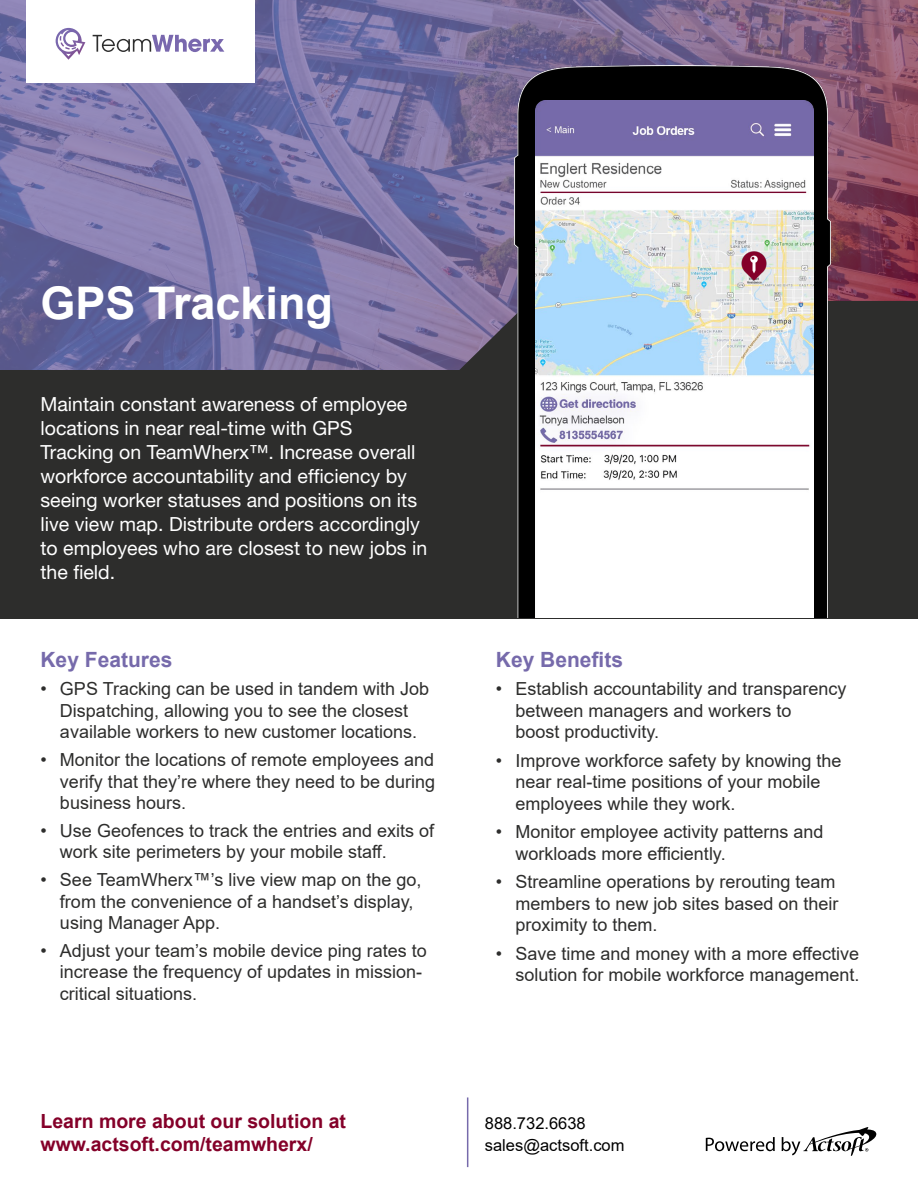
<style>
.page{position:relative;width:918px;height:1188px;background:#fff}
.page>*{position:absolute;margin:0;border:0;box-sizing:border-box;transform-origin:0 0}
.t1{font:700 45px "Arial";color:#fff}
.t2{font:700 21px "Arial";color:#766aab}
.t3{font:19.5px/24px "Helvetica Neue";color:#fff}
.t4{font:700 19.5px/23.4px "Arial";color:#840029}
.t5{font:18px/21.6px "Arial";color:#2d2d2c}
.t6{font:16.5px/22.2px "Arial";color:#000}
</style>
<div class="page">
<hr style="left:467px;top:1097px;width:1px;height:70px;background:#766aab">
<svg style="left:706px;top:1137px;width:69px;height:14px"></svg>
<svg style="left:782px;top:1127px;width:94px;height:29px"></svg>
<svg style="left:0;top:0;width:918px;height:370px;background:#786a98"></svg>
<svg style="left:330px;top:301px;width:588px;height:69px;background:#635a75"></svg>
<div style="left:0;top:370px;width:918px;height:248px;background:#2d2d2c"></div>
<img style="left:515px;top:65px;width:316px;height:553px">
<img style="left:535px;top:100px;width:279px;height:518px">
<img style="left:741px;top:250px;width:25px;height:30px">
<div style="left:26px;top:0;width:228px;height:82px;background:#fff"></div>
<svg style="left:56px;top:28px;width:29px;height:32px"></svg>
<svg style="left:93px;top:35px;width:131px;height:17px"></svg>
<h1 class="t1" style="left:40px;top:271px;width:294px">GPS Tracking</h1>
<p class="t3" style="left:40px;top:392px;width:388px">Maintain constant awareness of employee locations in near real-time with GPS Tracking on TeamWherx™. Increase overall workforce accountability and efficiency by seeing worker statuses and positions on its live view map. Distribute orders accordingly to employees who are closest to new jobs in the field.</p>
<p class="t2" style="left:40px;top:645px;width:133px">Key Features</p>
<p class="t5" style="left:40px;top:678px;width:390px;text-align:center">• GPS Tracking can be used in tandem with Job<br>Dispatching, allowing you to see the closest available workers to new customer locations.</p>
<p class="t5" style="left:60px;top:749px;width:377px;text-align:justify;text-indent:-19px">• Monitor the locations of remote employees and verify that they’re where they need to be during business hours.</p>
<p class="t5" style="left:60px;top:820px;width:376px;text-indent:-19px">• Use Geofences to track the entries and exits of work site perimeters by your mobile staff.</p>
<p class="t5" style="left:60px;top:869px;width:363px;text-indent:-19px">• See TeamWherx™’s live view map on the go, from the convenience of a handset’s display, using Manager App.</p>
<p class="t5" style="left:60px;top:940px;width:368px;text-indent:-19px">• Adjust your team’s mobile device ping rates to increase the frequency of updates in mission&shy;critical situations.</p>
<p class="t4" style="left:40px;top:1109px;width:307px">Learn more about our solution at www.actsoft.com/teamwherx/</p>
<p class="t2" style="left:496px;top:645px;width:129px">Key Benefits</p>
<p class="t5" style="left:515px;top:678px;width:333px;text-indent:-19px">• Establish accountability and transparency between managers and workers to<br>boost productivity.</p>
<p class="t5" style="left:515px;top:750px;width:328px;text-indent:-19px">• Improve workforce safety by knowing the near real-time positions of your mobile employees while they work.</p>
<p class="t5" style="left:515px;top:821px;width:310px;text-indent:-19px">• Monitor employee activity patterns and workloads more efficiently.</p>
<p class="t5" style="left:515px;top:871px;width:325px;text-indent:-19px">• Streamline operations by rerouting team members to new job sites based on their proximity to them.</p>
<p class="t5" style="left:496px;top:943px;width:365px;text-align:right">• Save time and money with a more effective solution for mobile workforce management.</p>
<p class="t6" style="left:485px;top:1112px;width:141px">888.732.6638 sales@actsoft.com</p>
</div>
